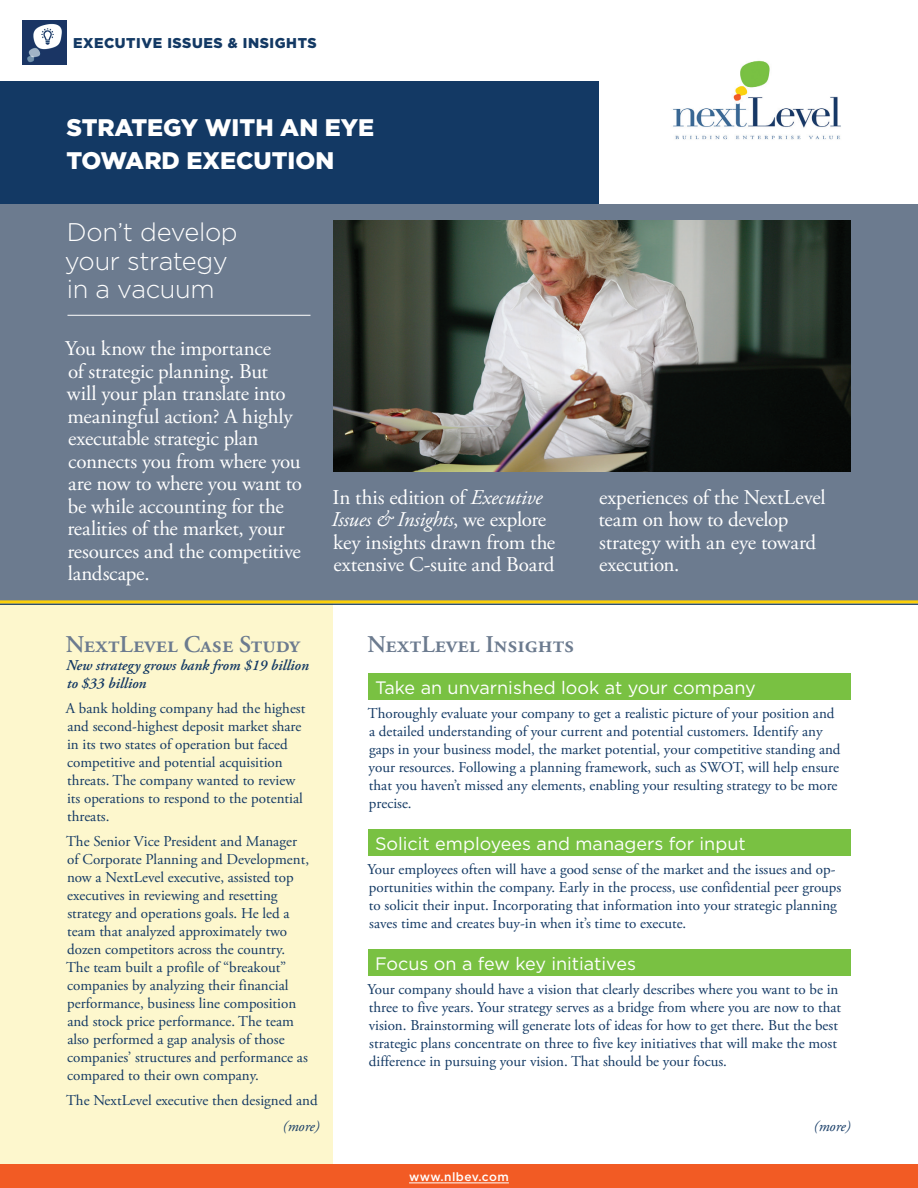
<style>
.page{position:relative;width:918px;height:1188px;background:#fff}
.page>*{position:absolute;margin:0;border:0;box-sizing:border-box;transform-origin:0 0}
.t1{font:300 25.5px/28.5px "Gotham";letter-spacing:-.015em;color:#fff}
.t2{font:600 24px "Adobe Garamond Pro";color:#6c7b8f}
.t3{font:900 24px/33px "Gotham";color:#fff}
.t4{font:21px/22.5px "Adobe Garamond Pro";letter-spacing:-.01em;color:#fff}
.t5{font:18px "Gotham";color:#fff}
.t6{font:15px/18px "Adobe Garamond Pro";color:#133964}
.t7{font:italic 600 15px/18px "Adobe Garamond Pro";color:#133964}
.t8{font:italic 15px "Adobe Garamond Pro";color:#133964}
.t9{font:900 14.25px "Gotham";letter-spacing:.04em;color:#133964}
.t10{font:500 12px "Gotham";letter-spacing:.035em;color:#fff}
.s1{font-style:italic}
</style>
<div class="page">
<div style="left:0;top:603px;width:333px;height:574px;background:#fdf7cd"></div>
<div style="left:0;top:204px;width:918px;height:397px;background:#6c7b8f"></div>
<div style="left:0;top:81px;width:598px;height:123px;background:#133964"></div>
<img style="left:23px;top:21px;width:44px;height:43px">
<hr style="left:68px;top:315px;width:242px;height:1px;background:#fff">
<img style="left:673px;top:60px;width:168px;height:80px">
<hr style="left:0;top:603px;width:918px;height:2px;background:#133964">
<hr style="left:0;top:600px;width:918px;height:3px;background:#fcd00a">
<div style="left:368px;top:673px;width:482px;height:27px;background:#79c142"></div>
<div style="left:368px;top:829px;width:482px;height:27px;background:#79c142"></div>
<div style="left:368px;top:949px;width:482px;height:27px;background:#79c142"></div>
<img style="left:333px;top:221px;width:517px;height:250px">
<div style="left:0;top:1165px;width:918px;height:23px;background:#f25b24"></div>
<hr style="left:409px;top:1183px;width:100px;height:1px;background:#fff">
<p class="t9" style="left:73px;top:33px;width:245px">EXECUTIVE ISSUES &amp; INSIGHTS</p>
<h2 class="t3" style="left:67px;top:110px;width:309px">STRATEGY WITH AN EYE<br>TOWARD EXECUTION</h2>
<h1 class="t1" style="left:65px;top:217px;width:175px">Don’t develop your strategy in a vacuum</h1>
<p class="t4" style="left:65px;top:338px;width:238px">You know the importance<br>of strategic planning. But<br>will your plan translate into meaningful action? A highly executable strategic plan connects you from where you are now to where you want to be while accounting for the realities of the market, your resources and the competitive landscape.</p>
<h3 class="t4" style="left:332px;top:487px;width:225px">In this edition of <span class="s1">Executive<br>Issues &amp; Insights</span>, we explore key insights drawn from the extensive C-suite and Board</h3>
<h3 class="t4" style="left:598px;top:487px;width:229px">experiences of the NextLevel team on how to develop strategy with an eye toward execution.</h3>
<h2 class="t2" style="left:66px;top:631px;width:236px">NextLevel Case Study</h2>
<p class="t7" style="left:66px;top:657px;width:245px">New strategy grows bank from $19 billion to $33 billion</p>
<p class="t6" style="left:66px;top:700px;width:241px">A bank holding company had the highest and second-highest deposit market share in its two states of operation but faced competitive and potential acquisition threats. The company wanted to review its operations to respond to the potential threats.</p>
<p class="t6" style="left:66px;top:833px;width:245px">The Senior Vice President and Manager of Corporate Planning and Development, now a NextLevel executive, assisted top executives in reviewing and resetting strategy and operations goals. He led a team that analyzed approximately two dozen competitors across the country.<br>The team built a profile of “breakout” companies by analyzing their financial performance, business line composition and stock price performance. The team also performed a gap analysis of those companies’ structures and performance as compared to their own company.</p>
<p class="t6" style="left:66px;top:1091px;width:253px">The NextLevel executive then designed and</p>
<h2 class="t2" style="left:367px;top:631px;width:208px">NextLevel Insights</h2>
<p class="t5" style="left:375px;top:676px;width:382px">Take an unvarnished look at your company</p>
<p class="t6" style="left:368px;top:705px;width:474px">Thoroughly evaluate your company to get a realistic picture of your position and a detailed understanding of your current and potential customers. Identify any gaps in your business model, the market potential, your competitive standing and your resources. Following a planning framework, such as SWOT, will help ensure that you haven’t missed any elements, enabling your resulting strategy to be more precise.</p>
<p class="t5" style="left:375px;top:832px;width:372px">Solicit employees and managers for input</p>
<p class="t6" style="left:368px;top:861px;width:475px">Your employees often will have a good sense of the market and the issues and op&shy;portunities within the company. Early in the process, use confidential peer groups to solicit their input. Incorporating that information into your strategic planning saves time and creates buy-in when it’s time to execute.</p>
<p class="t5" style="left:375px;top:952px;width:262px">Focus on a few key initiatives</p>
<p class="t6" style="left:368px;top:981px;width:475px">Your company should have a vision that clearly describes where you want to be in three to five years. Your strategy serves as a bridge from where you are now to that vision. Brainstorming will generate lots of ideas for how to get there. But the best strategic plans concentrate on three to five key initiatives that will make the most difference in pursuing your vision. That should be your focus.</p>
<p class="t8" style="left:283px;top:1118px;width:38px">(more)</p>
<p class="t8" style="left:814px;top:1118px;width:38px">(more)</p>
<p class="t10" style="left:409px;top:1169px;width:101px">www.nlbev.com</p>
</div>
